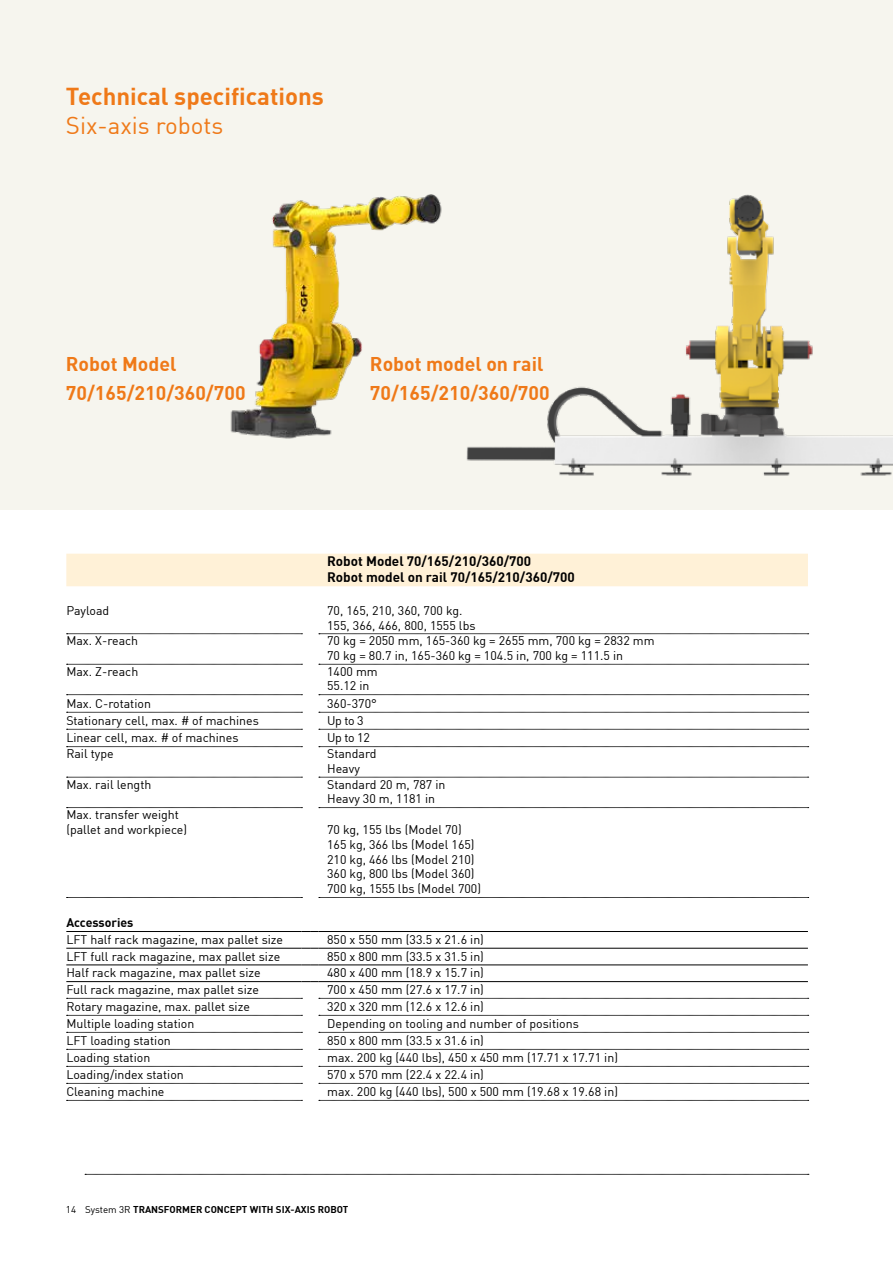
<style>
.page{position:relative;width:893px;height:1263px;background:#fff}
.page>*{position:absolute;margin:0;border:0;box-sizing:border-box;transform-origin:0 0}
.t1{font:700 24px "DIN";color:#ef7918}
.t2{font:24px "DIN";color:#ef7918}
.t3{font:700 19.5px/29.4px "DIN";color:#ef7918}
.t4{font:700 13.5px/16.2px "DIN";color:#000}
.t5{font:12.3px/14.9px "DIN";color:#000}
.t6{font:700 12.3px "DIN";color:#000}
.t7{font:700 9.75px "DIN";color:#000}
.s1{font-weight:400}
</style>
<div class="page">
<div style="left:0;top:0;width:893px;height:510px;background:#f6f5ee"></div>
<img style="left:466px;top:194px;width:427px;height:282px">
<svg style="left:85px;top:1174px;width:724px;height:1px"></svg>
<img style="left:230px;top:194px;width:212px;height:245px">
<div style="left:66px;top:554px;width:742px;height:32px;background:#fff1d7"></div>
<svg style="left:67px;top:633px;width:235px;height:1px"></svg>
<svg style="left:319px;top:633px;width:490px;height:1px"></svg>
<svg style="left:67px;top:694px;width:235px;height:1px"></svg>
<svg style="left:319px;top:694px;width:490px;height:1px"></svg>
<svg style="left:67px;top:998px;width:235px;height:1px"></svg>
<svg style="left:67px;top:1015px;width:235px;height:1px"></svg>
<svg style="left:67px;top:1032px;width:235px;height:1px"></svg>
<svg style="left:67px;top:1049px;width:235px;height:1px"></svg>
<svg style="left:67px;top:1066px;width:235px;height:1px"></svg>
<svg style="left:67px;top:1083px;width:235px;height:1px"></svg>
<svg style="left:67px;top:1100px;width:235px;height:1px"></svg>
<svg style="left:67px;top:664px;width:235px;height:1px"></svg>
<svg style="left:319px;top:664px;width:490px;height:1px"></svg>
<svg style="left:67px;top:712px;width:235px;height:1px"></svg>
<svg style="left:319px;top:712px;width:490px;height:1px"></svg>
<svg style="left:67px;top:729px;width:235px;height:1px"></svg>
<svg style="left:67px;top:746px;width:235px;height:1px"></svg>
<svg style="left:67px;top:777px;width:235px;height:1px"></svg>
<svg style="left:67px;top:807px;width:235px;height:1px"></svg>
<svg style="left:319px;top:729px;width:490px;height:1px"></svg>
<svg style="left:319px;top:746px;width:490px;height:1px"></svg>
<svg style="left:319px;top:777px;width:490px;height:1px"></svg>
<svg style="left:319px;top:807px;width:490px;height:1px"></svg>
<svg style="left:319px;top:998px;width:490px;height:1px"></svg>
<svg style="left:319px;top:1015px;width:490px;height:1px"></svg>
<svg style="left:319px;top:1032px;width:490px;height:1px"></svg>
<svg style="left:319px;top:1049px;width:490px;height:1px"></svg>
<svg style="left:319px;top:1066px;width:490px;height:1px"></svg>
<svg style="left:319px;top:1083px;width:490px;height:1px"></svg>
<svg style="left:319px;top:1100px;width:490px;height:1px"></svg>
<hr style="left:66px;top:931px;width:236px;height:1px;background:#000">
<hr style="left:66px;top:948px;width:236px;height:1px;background:#000">
<hr style="left:66px;top:965px;width:236px;height:1px;background:#000">
<hr style="left:66px;top:981px;width:236px;height:1px;background:#000">
<svg style="left:67px;top:897px;width:235px;height:1px"></svg>
<svg style="left:319px;top:897px;width:490px;height:1px"></svg>
<svg style="left:302px;top:931px;width:17px;height:1px"></svg>
<svg style="left:302px;top:948px;width:17px;height:1px"></svg>
<svg style="left:302px;top:965px;width:17px;height:1px"></svg>
<svg style="left:302px;top:981px;width:17px;height:1px"></svg>
<hr style="left:319px;top:931px;width:489px;height:1px;background:#000">
<hr style="left:319px;top:948px;width:489px;height:1px;background:#000">
<hr style="left:319px;top:965px;width:489px;height:1px;background:#000">
<hr style="left:319px;top:981px;width:489px;height:1px;background:#000">
<h1 class="t1" style="left:66px;top:81px;width:260px">Technical specifications</h1>
<h1 class="t2" style="left:66px;top:111px;width:159px">Six-axis robots</h1>
<h2 class="t3" style="left:66px;top:348px;width:181px">Robot Model<br>70/165/210/360/700</h2>
<h2 class="t3" style="left:370px;top:348px;width:181px">Robot model on rail<br>70/165/210/360/700</h2>
<p class="t4" style="left:327px;top:552px;width:249px">Robot Model 70/165/210/360/700<br>Robot model on rail 70/165/210/360/700</p>
<p class="t5" style="left:66px;top:602px;width:44px">Payload</p>
<p class="t5" style="left:327px;top:602px;width:150px">70, 165, 210, 360, 700 kg.<br>155, 366, 466, 800, 1555 lbs</p>
<p class="t5" style="left:66px;top:633px;width:73px">Max. X-reach</p>
<p class="t5" style="left:327px;top:633px;width:329px">70 kg = 2050 mm, 165-360 kg = 2655 mm, 700 kg = 2832 mm<br>70 kg = 80.7 in, 165-360 kg = 104.5 in, 700 kg = 111.5 in</p>
<p class="t5" style="left:66px;top:663px;width:73px">Max. Z-reach</p>
<p class="t5" style="left:327px;top:663px;width:52px">1400 mm<br>55.12 in</p>
<p class="t5" style="left:66px;top:696px;width:86px">Max. C-rotation</p>
<p class="t5" style="left:327px;top:696px;width:51px">360-370°</p>
<p class="t5" style="left:66px;top:713px;width:194px">Stationary cell, max. # of machines</p>
<p class="t5" style="left:327px;top:713px;width:38px">Up to 3</p>
<p class="t5" style="left:66px;top:730px;width:174px">Linear cell, max. # of machines</p>
<p class="t5" style="left:327px;top:730px;width:44px">Up to 12</p>
<p class="t5" style="left:66px;top:746px;width:49px">Rail type</p>
<p class="t5" style="left:327px;top:746px;width:51px">Standard<br>Heavy</p>
<p class="t5" style="left:66px;top:776px;width:87px">Max. rail length</p>
<p class="t5" style="left:327px;top:776px;width:120px">Standard 20 m, 787 in<br>Heavy 30 m, 1181 in</p>
<p class="t5" style="left:66px;top:807px;width:122px">Max. transfer weight (pallet and workpiece)</p>
<p class="t5" style="left:327px;top:822px;width:155px">70 kg, 155 lbs (Model 70)<br>165 kg, 366 lbs (Model 165)<br>210 kg, 466 lbs (Model 210)<br>360 kg, 800 lbs (Model 360)<br>700 kg, 1555 lbs (Model 700)</p>
<p class="t6" style="left:66px;top:915px;width:69px">Accessories</p>
<p class="t5" style="left:66px;top:932px;width:218px">LFT half rack magazine, max pallet size</p>
<p class="t5" style="left:327px;top:932px;width:158px">850 x 550 mm (33.5 x 21.6 in)</p>
<p class="t5" style="left:66px;top:948px;width:216px">LFT full rack magazine, max pallet size</p>
<p class="t5" style="left:327px;top:948px;width:158px">850 x 800 mm (33.5 x 31.5 in)</p>
<p class="t5" style="left:66px;top:965px;width:196px">Half rack magazine, max pallet size</p>
<p class="t5" style="left:327px;top:965px;width:158px">480 x 400 mm (18.9 x 15.7 in)</p>
<p class="t5" style="left:66px;top:982px;width:194px">Full rack magazine, max pallet size</p>
<p class="t5" style="left:327px;top:982px;width:158px">700 x 450 mm (27.6 x 17.7 in)</p>
<p class="t5" style="left:66px;top:999px;width:185px">Rotary magazine, max. pallet size</p>
<p class="t5" style="left:327px;top:999px;width:158px">320 x 320 mm (12.6 x 12.6 in)</p>
<p class="t5" style="left:66px;top:1016px;width:130px">Multiple loading station</p>
<p class="t5" style="left:327px;top:1016px;width:253px">Depending on tooling and number of positions</p>
<p class="t5" style="left:66px;top:1033px;width:106px">LFT loading station</p>
<p class="t5" style="left:327px;top:1033px;width:158px">850 x 800 mm (33.5 x 31.6 in)</p>
<p class="t5" style="left:66px;top:1050px;width:86px">Loading station</p>
<p class="t5" style="left:327px;top:1050px;width:292px">max. 200 kg (440 lbs), 450 x 450 mm (17.71 x 17.71 in)</p>
<p class="t5" style="left:66px;top:1067px;width:119px">Loading/index station</p>
<p class="t5" style="left:327px;top:1067px;width:158px">570 x 570 mm (22.4 x 22.4 in)</p>
<p class="t5" style="left:66px;top:1084px;width:100px">Cleaning machine</p>
<p class="t5" style="left:327px;top:1084px;width:292px">max. 200 kg (440 lbs), 500 x 500 mm (19.68 x 19.68 in)</p>
<p class="t7" style="left:66px;top:1203px;width:284px"><span class="s1">14 System 3R</span> TRANSFORMER CONCEPT WITH SIX-AXIS ROBOT</p>
</div>
